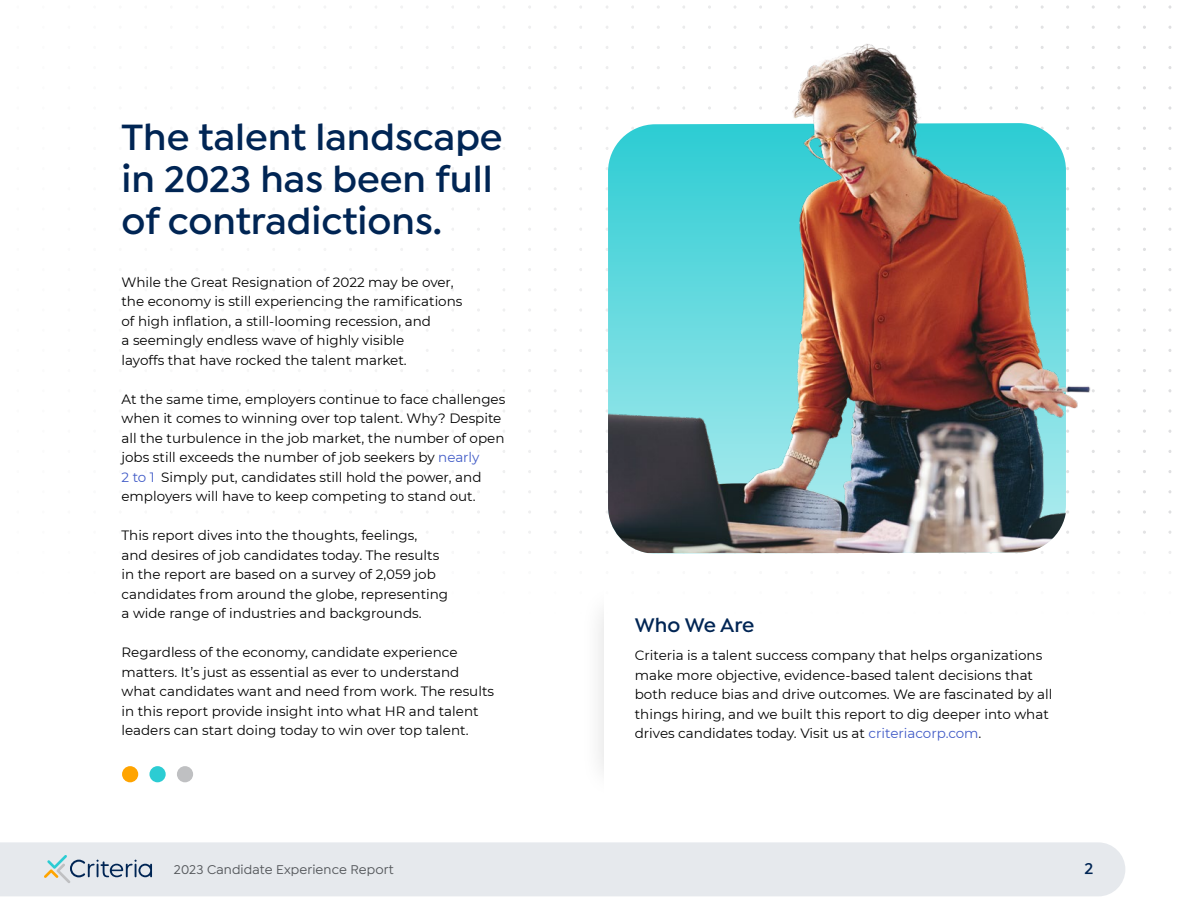
<style>
.page{position:relative;width:1188px;height:918px;background:#fff}
.page>*{position:absolute;margin:0;border:0;box-sizing:border-box;transform-origin:0 0}
.t1{font:600 39px/42px "Isidora Sans";color:#002554}
.t2{font:600 21px "Isidora Sans";color:#002554}
.t3{font:600 16.5px "Isidora Sans";color:#002554}
.t4{font:13.5px/19.5px "Montserrat";color:#000}
.t5{font:500 13.5px "Isidora Sans";letter-spacing:.01em;color:#53565a}
.s1{color:#425cc7}
.s2{color:#fff}
</style>
<div class="page">
<svg style="left:1168px;top:510px;width:4px;height:4px"></svg>
<svg style="left:1168px;top:409px;width:4px;height:4px"></svg>
<svg style="left:1168px;top:308px;width:4px;height:4px"></svg>
<svg style="left:1168px;top:207px;width:4px;height:4px"></svg>
<svg style="left:1168px;top:106px;width:4px;height:4px"></svg>
<div style="left:122px;top:766px;width:16px;height:16px;background:#ffa400;border-radius:50%"></div>
<div style="left:149px;top:766px;width:17px;height:16px;background:#2cccd3;border-radius:50%"></div>
<div style="left:177px;top:766px;width:16px;height:16px;background:#bfc0c2;border-radius:50%"></div>
<img style="left:608px;top:44px;width:487px;height:509px">
<div style="left:0;top:842px;width:1125px;height:54px;background:#e6e9ed"></div>
<svg style="left:44px;top:855px;width:51px;height:28px"></svg>
<svg style="left:96px;top:860px;width:56px;height:17px"></svg>
<h1 class="t1" style="left:122px;top:116px;width:383px">The talent landscape in 2023 has been full of contradictions.</h1>
<p class="t4" style="left:122px;top:272px;width:343px">While the Great Resignation of 2022 may be over, the economy is still experiencing the ramifications of high inflation, a still-looming recession, and<br>a seemingly endless wave of highly visible<br>layoffs that have rocked the talent market.</p>
<p class="t4" style="left:122px;top:389px;width:385px">At the same time, employers continue to face challenges when it comes to winning over top talent. Why? Despite all the turbulence in the job market, the number of open jobs still exceeds the number of job seekers by <span class="s1">nearly<br>2 to 1</span><span class="s2">.</span> Simply put, candidates still hold the power, and employers will have to keep competing to stand out.</p>
<p class="t4" style="left:122px;top:525px;width:328px">This report dives into the thoughts, feelings,<br>and desires of job candidates today. The results in the report are based on a survey of 2,059 job candidates from around the globe, representing a wide range of industries and backgrounds.</p>
<p class="t4" style="left:122px;top:642px;width:374px">Regardless of the economy, candidate experience matters. It’s just as essential as ever to understand what candidates want and need from work. The results in this report provide insight into what HR and talent leaders can start doing today to win over top talent.</p>
<h2 class="t2" style="left:635px;top:613px;width:121px">Who We Are</h2>
<p class="t4" style="left:635px;top:645px;width:419px">Criteria is a talent success company that helps organizations make more objective, evidence-based talent decisions that both reduce bias and drive outcomes. We are fascinated by all things hiring, and we built this report to dig deeper into what drives candidates today. Visit us at <span class="s1">criteriacorp.com</span>.</p>
<p class="t5" style="left:174px;top:861px;width:221px">2023 Candidate Experience Report</p>
<p class="t3" style="left:1085px;top:858px;width:10px">2</p>
</div>
